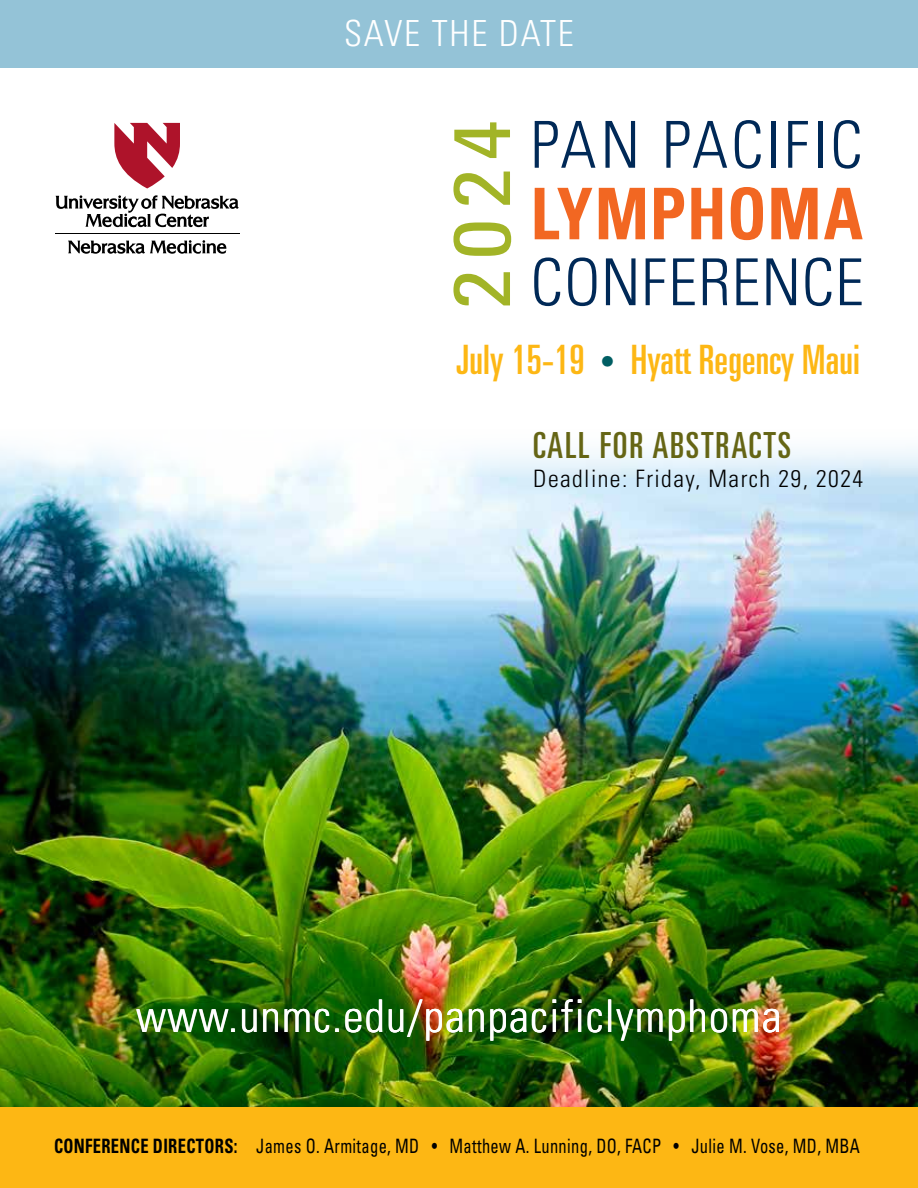
<style>
.page{position:relative;width:918px;height:1188px;background:#fff}
.page>*{position:absolute;margin:0;border:0;box-sizing:border-box;transform-origin:0 0}
.t1{font:condensed 80.25px "Univers LT Std";color:#a2b427;scale:1.11 1}
.t2{font:700 condensed 71.25px "Univers LT Std";letter-spacing:.015em;color:#f26722;scale:.91 1}
.t3{font:300 condensed 64.8px "Univers LT Std";letter-spacing:.045em;color:#002957}
.t4{font:300 condensed 64.8px "Univers LT Std";letter-spacing:.02em;color:#002957}
.t5{font:300 condensed 45px "Univers LT Std";letter-spacing:.03em;color:#fff}
.t6{font:ultra-condensed 40.5px "Univers LT Std";letter-spacing:.005em;color:#fdb714}
.t7{font:ultra-condensed 36px "Univers LT Std";letter-spacing:.05em;color:#656515}
.t8{font:300 condensed 36px "Univers LT Std";letter-spacing:.05em;color:#fff}
.t9{font:300 condensed 24px "Univers LT Std";letter-spacing:.06em;color:#000}
.t10{font:condensed 19.8px "Univers LT Std";letter-spacing:.02em;color:#000;scale:.83 1}
.s1{font-size:29.7px;color:#005e63}
.s2{font-weight:700}
</style>
<div class="page">
<img style="left:0;top:448px;width:918px;height:659px">
<div style="left:0;top:1107px;width:918px;height:81px;background:#fdb714"></div>
<svg style="left:68px;top:240px;width:158px;height:14px"></svg>
<svg style="left:114px;top:123px;width:66px;height:66px"></svg>
<hr style="left:55px;top:233px;width:184px;height:1px;background:#000">
<svg style="left:56px;top:195px;width:183px;height:32px"></svg>
<div style="left:0;top:0;width:918px;height:68px;background:#94c3d7"></div>
<h3 class="t8" style="left:344px;top:12px;width:231px">SAVE THE DATE</h3>
<h1 class="t1" style="left:431px;top:309px;width:171px;rotate:-90deg">2024</h1>
<h3 class="t3" style="left:531px;top:106px;width:334px">PAN PACIFIC</h3>
<h2 class="t2" style="left:531px;top:170px;width:367px">LYMPHOMA</h2>
<h3 class="t4" style="left:531px;top:243px;width:335px">CONFERENCE</h3>
<h3 class="t6" style="left:456px;top:336px;width:405px">July 15-19 <span class="s1">•</span> Hyatt Regency Maui</h3>
<h3 class="t7" style="left:533px;top:425px;width:260px">CALL FOR ABSTRACTS</h3>
<p class="t9" style="left:533px;top:464px;width:331px">Deadline: Friday, March 29, 2024</p>
<h3 class="t5" style="left:136px;top:989px;width:647px">www.unmc.edu/panpacificlymphoma</h3>
<p class="t10" style="left:54px;top:1133px;width:972px"><span class="s2">CONFERENCE DIRECTORS:</span> James O. Armitage, MD • Matthew A. Lunning, DO, FACP • Julie M. Vose, MD, MBA</p>
</div>
